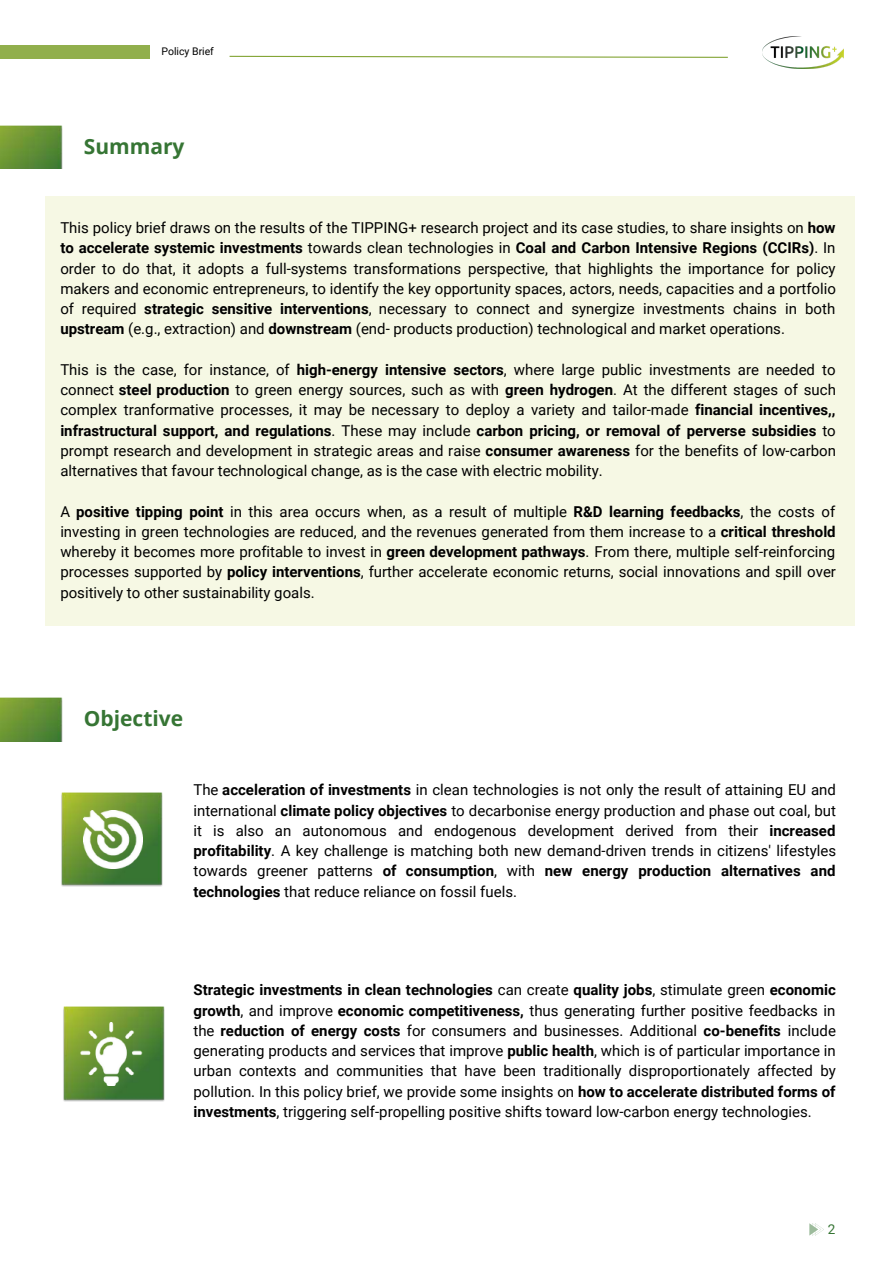
<style>
.page{position:relative;width:893px;height:1264px;background:#fff}
.page>*{position:absolute;margin:0;border:0;box-sizing:border-box;transform-origin:0 0}
.t1{font:700 21px "Open Sans";color:#367534}
.t2{font:15px/20.2px "Roboto";color:#000;text-align:justify}
.t3{font:13.5px "Roboto";color:#367534}
.t4{font:10.5px "Roboto";color:#000}
.s1{font-weight:700}
</style>
<div class="page">
<div style="left:0;top:45px;width:149px;height:14px;background:#91af4c"></div>
<img style="left:762px;top:37px;width:81px;height:31px">
<svg style="left:229px;top:55px;width:499px;height:3px"></svg>
<div style="left:45px;top:196px;width:809px;height:430px;background:#f6f8e4"></div>
<img style="left:61px;top:792px;width:102px;height:94px">
<img style="left:84px;top:810px;width:58px;height:58px">
<img style="left:63px;top:1006px;width:102px;height:95px">
<svg style="left:809px;top:1223px;width:14px;height:12px"></svg>
<img style="left:0;top:697px;width:62px;height:44px">
<img style="left:0;top:125px;width:63px;height:44px">
<img style="left:79px;top:1022px;width:63px;height:63px">
<p class="t4" style="left:161px;top:45px;width:54px">Policy Brief</p>
<h1 class="t1" style="left:84px;top:131px;width:102px">Summary</h1>
<p class="t2" style="left:60px;top:218px;width:777px">This policy brief draws on the results of the TIPPING+ research project and its case studies, to share insights on <span class="s1">how to accelerate systemic investments</span> towards clean technologies in <span class="s1">Coal and Carbon Intensive Regions (CCIRs)</span>. In order to do that, it adopts a full-systems transformations perspective, that highlights the importance for policy makers and economic entrepreneurs, to identify the key opportunity spaces, actors, needs, capacities and a portfolio of required <span class="s1">strategic sensitive interventions</span>, necessary to connect and synergize investments chains in both <span class="s1">upstream</span> (e.g., extraction) and <span class="s1">downstream</span> (end- products production) technological and market operations.</p>
<p class="t2" style="left:60px;top:359px;width:777px">This is the case, for instance, of <span class="s1">high-energy intensive sectors</span>, where large public investments are needed to connect <span class="s1">steel production</span> to green energy sources, such as with <span class="s1">green hydrogen</span>. At the different stages of such complex tranformative processes, it may be necessary to deploy a variety and tailor-made <span class="s1">financial incentives,, infrastructural support, and regulations</span>. These may include <span class="s1">carbon pricing, or removal of perverse subsidies</span> to prompt research and development in strategic areas and raise <span class="s1">consumer awareness</span> for the benefits of low-carbon alternatives that favour technological change, as is the case with electric mobility.</p>
<p class="t2" style="left:60px;top:501px;width:777px">A <span class="s1">positive tipping point</span> in this area occurs when, as a result of multiple <span class="s1">R&amp;D learning feedbacks</span>, the costs of investing in green technologies are reduced, and the revenues generated from them increase to a <span class="s1">critical threshold </span>whereby it becomes more profitable to invest in <span class="s1">green development pathways</span>. From there, multiple self-reinforcing processes supported by <span class="s1">policy interventions</span>, further accelerate economic returns, social innovations and spill over positively to other sustainability goals.</p>
<h1 class="t1" style="left:84px;top:704px;width:101px">Objective</h1>
<p class="t2" style="left:193px;top:780px;width:644px">The <span class="s1">acceleration of investments</span> in clean technologies is not only the result of attaining EU and international <span class="s1">climate policy objectives</span> to decarbonise energy production and phase out coal, but it is also an autonomous and endogenous development derived from their <span class="s1">increased profitability</span>. A key challenge is matching both new demand-driven trends in citizens' lifestyles towards greener patterns <span class="s1">of consumption</span>, with <span class="s1">new energy production alternatives and technologies</span> that reduce reliance on fossil fuels.</p>
<p class="t2" style="left:193px;top:980px;width:644px"><span class="s1">Strategic investments in clean technologies</span> can create <span class="s1">quality jobs</span>, stimulate green <span class="s1">economic growth</span>, and improve <span class="s1">economic competitiveness,</span> thus generating further positive feedbacks in the <span class="s1">reduction of energy costs</span> for consumers and businesses. Additional <span class="s1">co-benefits</span> include generating products and services that improve <span class="s1">public health</span>, which is of particular importance in urban contexts and communities that have been traditionally disproportionately affected by pollution. In this policy brief, we provide some insights on <span class="s1">how to accelerate distributed forms of investments</span>, triggering self-propelling positive shifts toward low-carbon energy technologies.</p>
<p class="t3" style="left:827px;top:1221px;width:9px">2</p>
</div>
